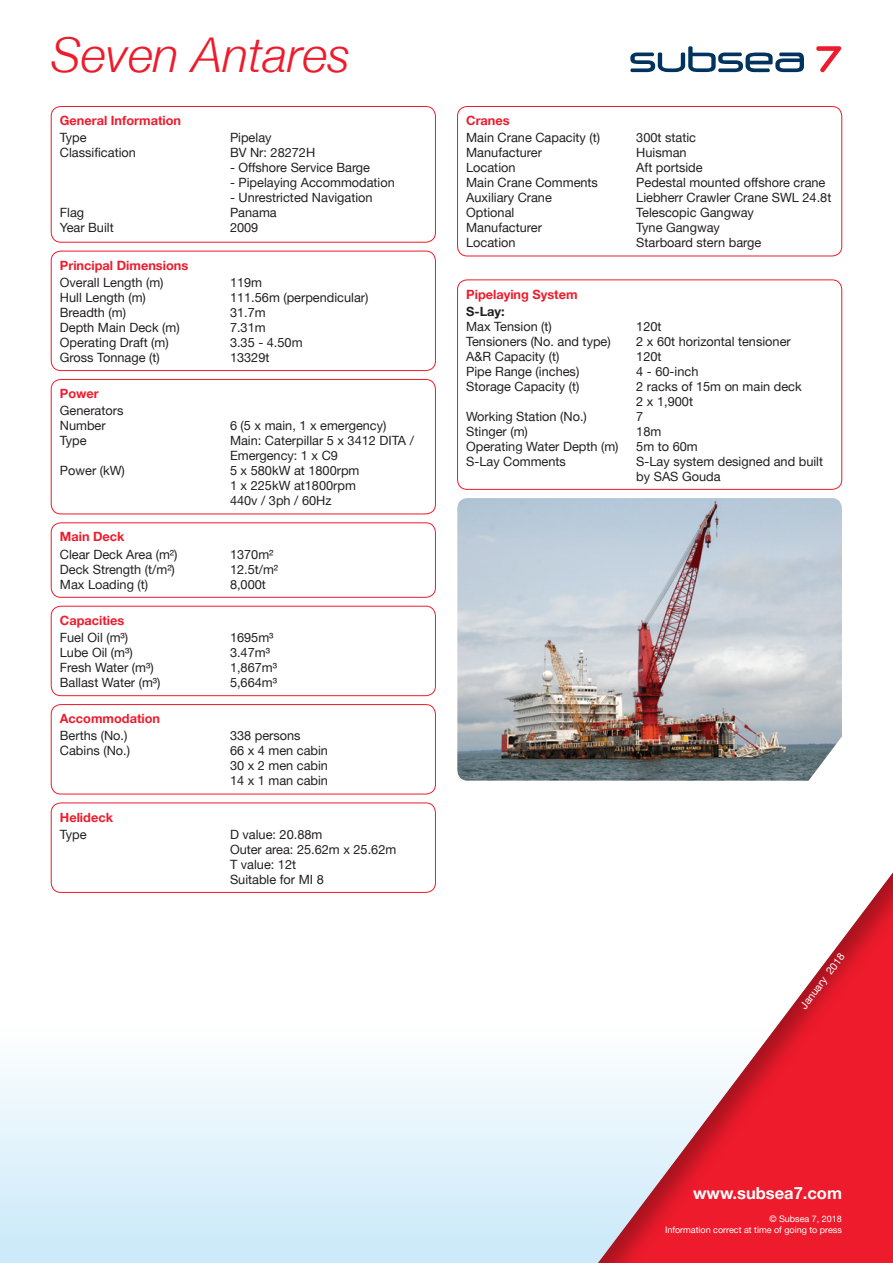
<style>
.page{position:relative;width:893px;height:1263px;background:#fff}
.page>*{position:absolute;margin:0;border:0;box-sizing:border-box;transform-origin:0 0}
.Back_Title{font:italic 300 48px "Helvetica Neue";color:#ee1b2c}
.t1{font:700 16.5px "Helvetica Neue";color:#fff}
.Back_body{font:12.75px/15px "Helvetica Neue";color:#231f20}
.Back_Subhead{font:700 12.75px "Helvetica Neue";color:#ee1b2c}
.Back_body-2{font:700 12.75px "Helvetica Neue";color:#231f20}
.t2{font:10.5px "Helvetica Neue";color:#fff}
.t3{font:9px "Helvetica Neue";color:#fff}
</style>
<div class="page">
<div style="left:0;top:893px;width:893px;height:370px;background:linear-gradient(to bottom,#fff,#d0ebf9)"></div>
<div style="left:51px;top:106px;width:385px;height:136px;border:1px solid #ee1b2c;border-radius:10px"></div>
<div style="left:51px;top:251px;width:385px;height:120px;border:1px solid #ee1b2c;border-radius:10px"></div>
<div style="left:51px;top:379px;width:385px;height:135px;border:1px solid #ee1b2c;border-radius:10px"></div>
<div style="left:51px;top:523px;width:385px;height:74px;border:1px solid #ee1b2c;border-radius:10px"></div>
<div style="left:51px;top:606px;width:385px;height:90px;border:1px solid #ee1b2c;border-radius:10px"></div>
<div style="left:51px;top:704px;width:385px;height:90px;border:1px solid #ee1b2c;border-radius:10px"></div>
<div style="left:51px;top:803px;width:385px;height:89px;border:1px solid #ee1b2c;border-radius:10px"></div>
<div style="left:457px;top:106px;width:385px;height:150px;border:1px solid #ee1b2c;border-radius:10px"></div>
<div style="left:457px;top:280px;width:385px;height:210px;border:1px solid #ee1b2c;border-radius:10px"></div>
<img style="left:457px;top:498px;width:385px;height:283px">
<div style="left:521px;top:843px;width:372px;height:420px;background:#231f20;opacity:.35"></div>
<svg style="left:816px;top:46px;width:26px;height:26px"></svg>
<svg style="left:630px;top:46px;width:174px;height:26px"></svg>
<p class="Back_Title" style="left:51px;top:27px;width:301px">Seven Antares</p>
<p class="Back_Subhead" style="left:60px;top:113px;width:123px">General Information</p>
<p class="Back_body" style="left:60px;top:130px;width:28px">Type</p>
<p class="Back_body" style="left:230px;top:130px;width:43px">Pipelay</p>
<p class="Back_body" style="left:60px;top:145px;width:78px">Classification</p>
<p class="Back_body" style="left:230px;top:145px;width:87px">BV Nr: 28272H</p>
<p class="Back_body" style="left:230px;top:160px;width:142px">- Offshore Service Barge</p>
<p class="Back_body" style="left:230px;top:175px;width:166px">- Pipelaying Accommodation</p>
<p class="Back_body" style="left:230px;top:190px;width:144px">- Unrestricted Navigation</p>
<p class="Back_body" style="left:60px;top:205px;width:26px">Flag</p>
<p class="Back_body" style="left:230px;top:205px;width:48px">Panama</p>
<p class="Back_body" style="left:60px;top:220px;width:55px">Year Built</p>
<p class="Back_body" style="left:230px;top:220px;width:30px">2009</p>
<p class="Back_Subhead" style="left:60px;top:257px;width:130px">Principal Dimensions</p>
<p class="Back_body" style="left:60px;top:275px;width:105px">Overall Length (m)</p>
<p class="Back_body" style="left:230px;top:275px;width:34px">119m</p>
<p class="Back_body" style="left:60px;top:290px;width:87px">Hull Length (m)</p>
<p class="Back_body" style="left:230px;top:290px;width:140px">111.56m (perpendicular)</p>
<p class="Back_body" style="left:60px;top:305px;width:68px">Breadth (m)</p>
<p class="Back_body" style="left:230px;top:305px;width:37px">31.7m</p>
<p class="Back_body" style="left:60px;top:320px;width:121px">Depth Main Deck (m)</p>
<p class="Back_body" style="left:230px;top:320px;width:37px">7.31m</p>
<p class="Back_body" style="left:60px;top:335px;width:110px">Operating Draft (m)</p>
<p class="Back_body" style="left:230px;top:335px;width:74px">3.35 - 4.50m</p>
<p class="Back_body" style="left:60px;top:350px;width:101px">Gross Tonnage (t)</p>
<p class="Back_body" style="left:230px;top:350px;width:41px">13329t</p>
<p class="Back_Subhead" style="left:60px;top:386px;width:40px">Power</p>
<p class="Back_body" style="left:60px;top:403px;width:65px">Generators</p>
<p class="Back_body" style="left:60px;top:418px;width:47px">Number</p>
<p class="Back_body" style="left:230px;top:418px;width:158px">6 (5 x main, 1 x emergency)</p>
<p class="Back_body" style="left:60px;top:433px;width:28px">Type</p>
<p class="Back_body" style="left:230px;top:433px;width:185px">Main: Caterpillar 5 x 3412 DITA /<br>Emergency: 1 x C9</p>
<p class="Back_body" style="left:60px;top:463px;width:66px">Power (kW)</p>
<p class="Back_body" style="left:230px;top:463px;width:131px">5 x 580kW at 1800rpm<br>1 x 225kW at1800rpm<br>440v / 3ph / 60Hz</p>
<p class="Back_Subhead" style="left:60px;top:529px;width:66px">Main Deck</p>
<p class="Back_body" style="left:60px;top:546px;width:119px">Clear Deck Area (m²)</p>
<p class="Back_body" style="left:230px;top:546px;width:45px">1370m²</p>
<p class="Back_body" style="left:60px;top:561px;width:117px">Deck Strength (t/m²)</p>
<p class="Back_body" style="left:230px;top:561px;width:50px">12.5t/m²</p>
<p class="Back_body" style="left:60px;top:576px;width:90px">Max Loading (t)</p>
<p class="Back_body" style="left:230px;top:576px;width:37px">8,000t</p>
<p class="Back_Subhead" style="left:60px;top:612px;width:66px">Capacities</p>
<p class="Back_body" style="left:60px;top:630px;width:70px">Fuel Oil (m³)</p>
<p class="Back_body" style="left:230px;top:630px;width:45px">1695m³</p>
<p class="Back_body" style="left:60px;top:645px;width:74px">Lube Oil (m³)</p>
<p class="Back_body" style="left:230px;top:645px;width:41px">3.47m³</p>
<p class="Back_body" style="left:60px;top:660px;width:95px">Fresh Water (m³)</p>
<p class="Back_body" style="left:230px;top:660px;width:49px">1,867m³</p>
<p class="Back_body" style="left:60px;top:675px;width:102px">Ballast Water (m³)</p>
<p class="Back_body" style="left:230px;top:675px;width:49px">5,664m³</p>
<p class="Back_Subhead" style="left:60px;top:711px;width:102px">Accommodation</p>
<p class="Back_body" style="left:60px;top:728px;width:69px">Berths (No.)</p>
<p class="Back_body" style="left:230px;top:728px;width:72px">338 persons</p>
<p class="Back_body" style="left:60px;top:743px;width:72px">Cabins (No.)</p>
<p class="Back_body" style="left:230px;top:743px;width:100px;text-align:justify">66 x 4 men cabin 30 x 2 men cabin 14 x 1 man cabin</p>
<p class="Back_Subhead" style="left:60px;top:809px;width:55px">Helideck</p>
<p class="Back_body" style="left:60px;top:826px;width:28px">Type</p>
<p class="Back_body" style="left:230px;top:826px;width:168px">D value: 20.88m<br>Outer area: 25.62m x 25.62m</p>
<p class="Back_body" style="left:230px;top:856px;width:68px">T value: 12t</p>
<p class="Back_body" style="left:230px;top:871px;width:95px">Suitable for MI 8</p>
<p class="Back_Subhead" style="left:466px;top:113px;width:45px">Cranes</p>
<p class="Back_body" style="left:466px;top:130px;width:135px">Main Crane Capacity (t)</p>
<p class="Back_body" style="left:636px;top:130px;width:61px">300t static</p>
<p class="Back_body" style="left:466px;top:145px;width:77px">Manufacturer</p>
<p class="Back_body" style="left:636px;top:145px;width:52px">Huisman</p>
<p class="Back_body" style="left:466px;top:160px;width:51px">Location</p>
<p class="Back_body" style="left:636px;top:160px;width:68px">Aft portside</p>
<p class="Back_body" style="left:466px;top:175px;width:133px">Main Crane Comments</p>
<p class="Back_body" style="left:636px;top:175px;width:191px">Pedestal mounted offshore crane</p>
<p class="Back_body" style="left:466px;top:190px;width:87px">Auxiliary Crane</p>
<p class="Back_body" style="left:636px;top:190px;width:197px">Liebherr Crawler Crane SWL 24.8t</p>
<p class="Back_body" style="left:466px;top:205px;width:50px">Optional</p>
<p class="Back_body" style="left:636px;top:205px;width:119px">Telescopic Gangway</p>
<p class="Back_body" style="left:466px;top:220px;width:77px">Manufacturer</p>
<p class="Back_body" style="left:636px;top:220px;width:85px">Tyne Gangway</p>
<p class="Back_body" style="left:466px;top:235px;width:51px">Location</p>
<p class="Back_body" style="left:636px;top:235px;width:127px">Starboard stern barge</p>
<p class="Back_Subhead" style="left:466px;top:286px;width:113px">Pipelaying System</p>
<p class="Back_body-2" style="left:466px;top:303px;width:40px">S-Lay:</p>
<p class="Back_body" style="left:466px;top:318px;width:87px">Max Tension (t)</p>
<p class="Back_body" style="left:636px;top:318px;width:27px">120t</p>
<p class="Back_body" style="left:466px;top:333px;width:146px">Tensioners (No. and type)</p>
<p class="Back_body" style="left:636px;top:333px;width:156px">2 x 60t horizontal tensioner</p>
<p class="Back_body" style="left:466px;top:348px;width:95px">A&amp;R Capacity (t)</p>
<p class="Back_body" style="left:636px;top:348px;width:27px">120t</p>
<p class="Back_body" style="left:466px;top:363px;width:115px">Pipe Range (inches)</p>
<p class="Back_body" style="left:636px;top:363px;width:64px">4 - 60-inch</p>
<p class="Back_body" style="left:466px;top:378px;width:115px">Storage Capacity (t)</p>
<p class="Back_body" style="left:636px;top:378px;width:167px">2 racks of 15m on main deck<br>2 x 1,900t</p>
<p class="Back_body" style="left:466px;top:408px;width:122px">Working Station (No.)</p>
<p class="Back_body" style="left:636px;top:408px;width:9px">7</p>
<p class="Back_body" style="left:466px;top:423px;width:63px">Stinger (m)</p>
<p class="Back_body" style="left:636px;top:423px;width:27px">18m</p>
<p class="Back_body" style="left:466px;top:438px;width:154px">Operating Water Depth (m)</p>
<p class="Back_body" style="left:636px;top:438px;width:63px">5m to 60m</p>
<p class="Back_body" style="left:466px;top:453px;width:101px">S-Lay Comments</p>
<p class="Back_body" style="left:636px;top:453px;width:188px">S-Lay system designed and built by SAS Gouda</p>
<p class="t2" style="left:797px;top:1004px;width:68px;rotate:-53deg">January 2018</p>
<p class="t1" style="left:693px;top:1183px;width:150px">www.subsea7.com</p>
<p class="t3" style="left:769px;top:1214px;width:74px">© Subsea 7, 2018</p>
<p class="t3" style="left:665px;top:1225px;width:178px">Information correct at time of going to press</p>
</div>
